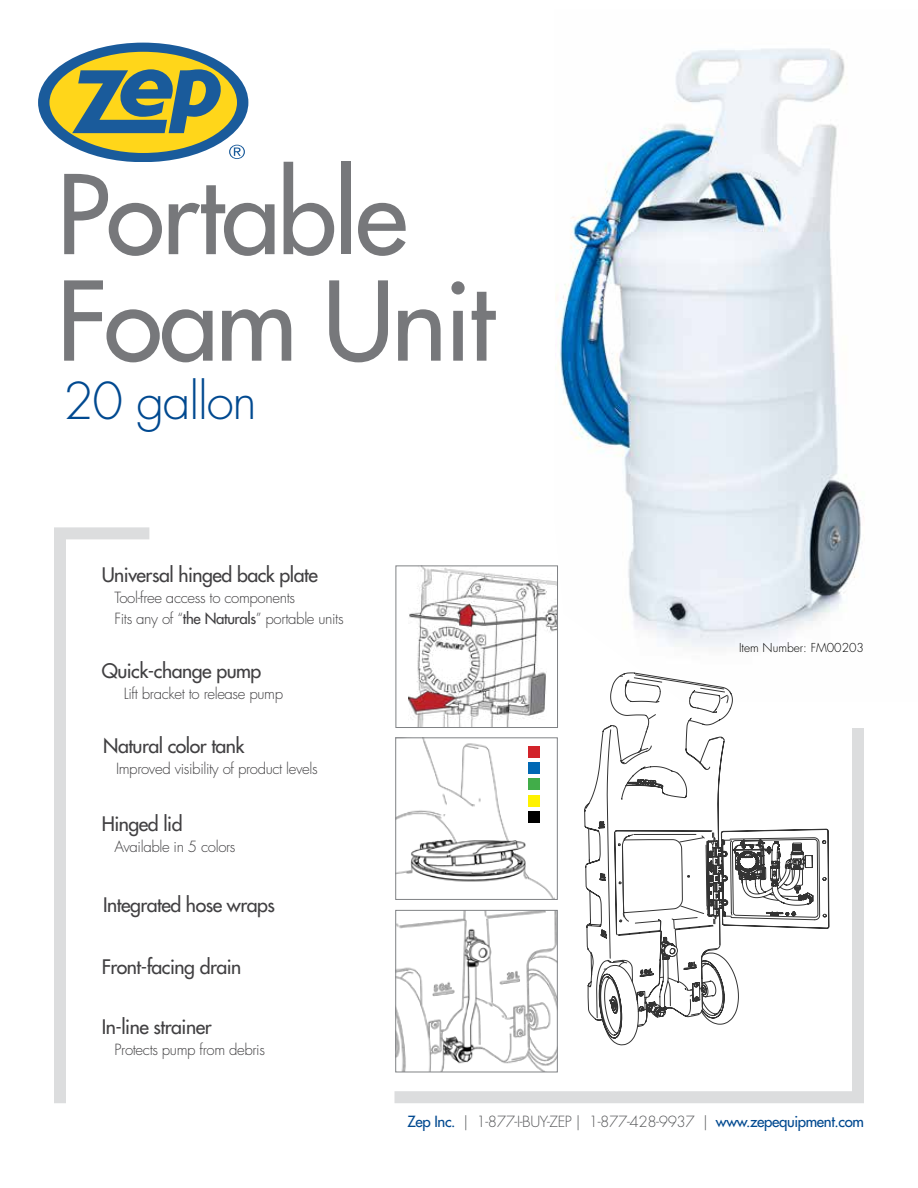
<style>
.page{position:relative;width:918px;height:1188px;background:#fff}
.page>*{position:absolute;margin:0;border:0;box-sizing:border-box;transform-origin:0 0}
.t1{font:500 106.5px/106.5px "Futura Std";letter-spacing:-.025em;color:#77787b}
.t2{font:300 49.5px "Futura Std";letter-spacing:-.025em;color:#004990}
.t3{font:500 19.5px "Futura Std";letter-spacing:-.025em;color:#414042}
.t4{font:300 15px/21px "Futura Std";letter-spacing:-.025em;color:#414042}
.t5{font:300 15px "Futura Std";letter-spacing:-.025em;color:#58595b}
.t6{font:300 12px "Futura Std";color:#000}
.s1{font-weight:500}
.s2{font-weight:500;color:#004990}
</style>
<div class="page">
<div style="left:38px;top:43px;width:210px;height:119px;background:#1a5b9b;border-radius:50%"></div>
<svg style="left:49px;top:52px;width:188px;height:101px;background:#f7d11e"></svg>
<svg style="left:72px;top:69px;width:151px;height:64px"></svg>
<svg style="left:229px;top:145px;width:16px;height:14px"></svg>
<div style="left:54px;top:527px;width:95px;height:12px;background:#dcddde"></div>
<div style="left:54px;top:531px;width:12px;height:572px;background:#dcddde"></div>
<div style="left:395px;top:1091px;width:469px;height:12px;background:#dcddde"></div>
<div style="left:852px;top:728px;width:12px;height:371px;background:#dcddde"></div>
<img style="left:398px;top:740px;width:157px;height:158px">
<div style="left:396px;top:738px;width:162px;height:162px;border:1px solid #808285"></div>
<img style="left:409px;top:568px;width:146px;height:158px">
<div style="left:396px;top:566px;width:162px;height:162px;border:1px solid #808285"></div>
<img style="left:398px;top:912px;width:158px;height:158px">
<div style="left:396px;top:910px;width:162px;height:162px;border:1px solid #808285"></div>
<div style="left:528px;top:746px;width:11px;height:11px;background:#d2232a"></div>
<div style="left:528px;top:762px;width:11px;height:12px;background:#0068b4"></div>
<div style="left:528px;top:779px;width:11px;height:11px;background:#41ad49"></div>
<div style="left:528px;top:795px;width:11px;height:11px;background:#fff200"></div>
<div style="left:528px;top:811px;width:11px;height:12px;background:#000"></div>
<img style="left:555px;top:48px;width:309px;height:653px">
<svg style="left:579px;top:664px;width:163px;height:362px"></svg>
<svg style="left:625px;top:679px;width:205px;height:363px"></svg>
<h1 class="t1" style="left:57px;top:162px;width:439px">Portable<br>Foam Unit</h1>
<h2 class="t2" style="left:63px;top:371px;width:195px">20 gallon</h2>
<h3 class="t3" style="left:102px;top:562px;width:218px">Universal hinged back plate</h3>
<p class="t4" style="left:115px;top:587px;width:231px">Tool-free access to components<br>Fits any of “<span class="s1">the Naturals</span>” portable units</p>
<h3 class="t3" style="left:102px;top:658px;width:161px">Quick-change pump</h3>
<p class="t4" style="left:124px;top:683px;width:161px">Lift bracket to release pump</p>
<h3 class="t3" style="left:103px;top:733px;width:143px">Natural color tank</h3>
<p class="t4" style="left:116px;top:758px;width:203px">Improved visibility of product levels</p>
<h3 class="t3" style="left:102px;top:812px;width:82px">Hinged lid</h3>
<p class="t4" style="left:115px;top:837px;width:123px">Available in 5 colors</p>
<h3 class="t3" style="left:103px;top:893px;width:173px">Integrated hose wraps</h3>
<h3 class="t3" style="left:102px;top:955px;width:141px">Front-facing drain</h3>
<h3 class="t3" style="left:102px;top:1014px;width:111px">In-line strainer</h3>
<p class="t4" style="left:115px;top:1039px;width:152px">Protects pump from debris</p>
<p class="t6" style="left:739px;top:640px;width:126px">Item Number: FM00203</p>
<p class="t5" style="left:408px;top:1113px;width:458px"><span class="s2">Zep Inc.</span> | 1-877-I-BUY-ZEP | 1-877-428-9937 | <span class="s2">www.zepequipment.com</span></p>
</div>
